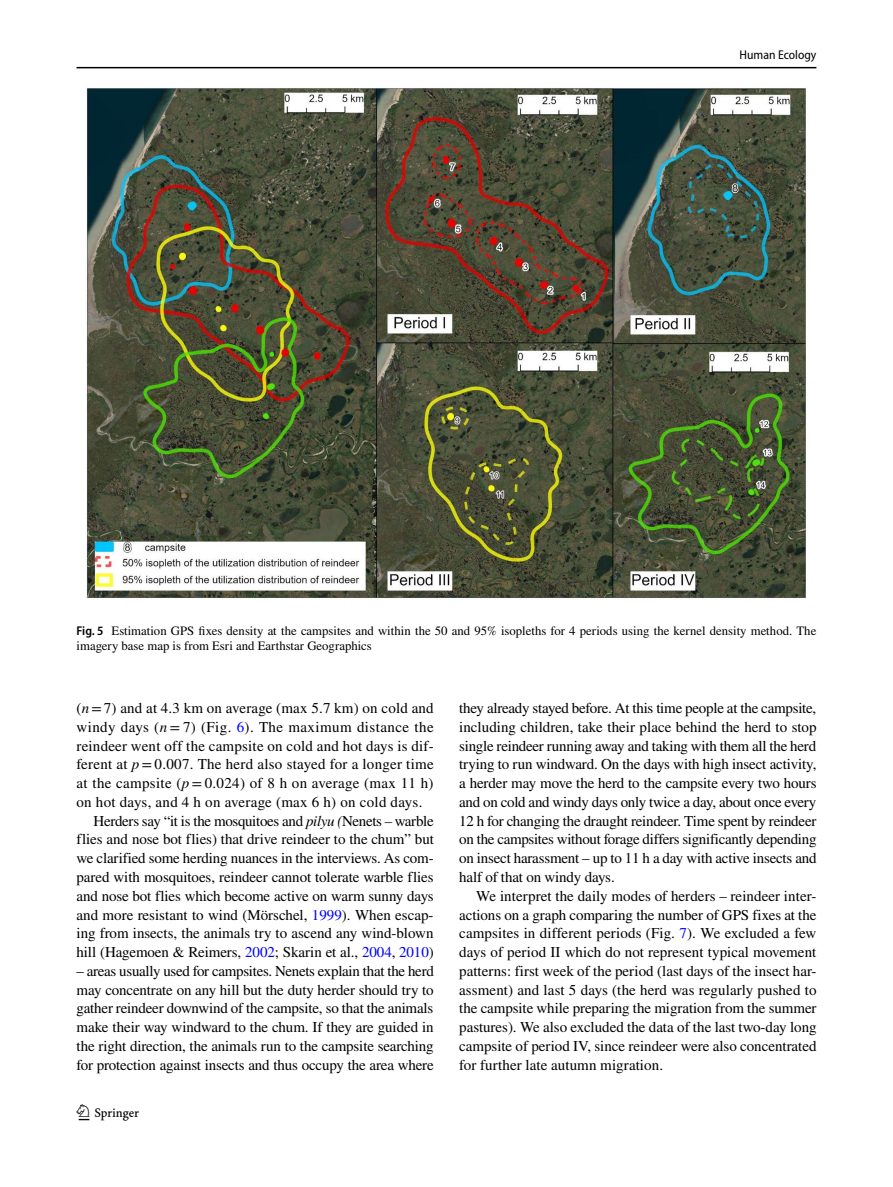
<style>
.page{position:relative;width:893px;height:1187px;background:#fff}
.page>*{position:absolute;margin:0;border:0;box-sizing:border-box;transform-origin:0 0}
.t1{font:22.5px "Springnew Regular 2";color:#000}
.t2{font:15px/18.8px "STIX";letter-spacing:-.005em;color:#000;text-align:justify}
.t3{font:15px "STIX";letter-spacing:.02em;color:#000}
.t4{font:15px "STIX";letter-spacing:.015em;color:#000}
.t5{font:15px "STIX";letter-spacing:.03em;color:#000}
.t6{font:12.75px/15px "STIX";color:#000}
.t7{font:semi-condensed 12.75px "Myriad Pro";color:#000}
.s1{font-family:"Myriad Pro";font-weight:600;font-stretch:semi-condensed}
.s2{font-style:italic}
.s3{color:#00f}
</style>
<div class="page">
<hr style="left:77px;top:67px;width:739px;height:1px;background:#000">
<img style="left:86px;top:88px;width:720px;height:511px">
<p class="t7" style="left:739px;top:48px;width:78px">Human Ecology</p>
<p class="t6" style="left:77px;top:624px;width:741px"><span class="s1">Fig. 5</span> Estimation GPS fixes density at the campsites and within the 50 and 95% isopleths for 4 periods using the kernel density method. The imagery base map is from Esri and Earthstar Geographics</p>
<p class="t2" style="left:77px;top:699px;width:359px">(<span class="s2">n</span>=7) and at 4.3 km on average (max 5.7 km) on cold and</p>
<p class="t5" style="left:77px;top:716px;width:359px">windy days (<span class="s2">n</span> = 7) (Fig. <span class="s3">6</span>). The maximum distance the</p>
<p class="t4" style="left:77px;top:735px;width:359px">reindeer went off the campsite on cold and hot days is dif-</p>
<p class="t3" style="left:77px;top:754px;width:359px">ferent at <span class="s2">p</span>=0.007. The herd also stayed for a longer time</p>
<p class="t3" style="left:77px;top:772px;width:359px">at the campsite (<span class="s2">p</span> =0.024) of 8 h on average (max 11 h)</p>
<p class="t3" style="left:77px;top:791px;width:347px">on hot days, and 4 h on average (max 6 h) on cold days.</p>
<p class="t2" style="left:94px;top:812px;width:342px">Herders say “it is the mosquitoes and <span class="s2">pilyu (</span>Nenets <span class="s2">–</span> warble</p>
<p class="t2" style="left:77px;top:831px;width:359px">flies and nose bot flies) that drive reindeer to the chum” but</p>
<p class="t2" style="left:77px;top:849px;width:359px">we clarified some herding nuances in the interviews. As com-</p>
<p class="t2" style="left:77px;top:868px;width:359px">pared with mosquitoes, reindeer cannot tolerate warble flies</p>
<p class="t2" style="left:77px;top:887px;width:359px">and nose bot flies which become active on warm sunny days</p>
<p class="t2" style="left:77px;top:906px;width:358px">and more resistant to wind (Mörschel, <span class="s3">1999</span>). When escap-</p>
<p class="t2" style="left:77px;top:924px;width:358px">ing from insects, the animals try to ascend any wind-blown</p>
<p class="t2" style="left:77px;top:943px;width:359px">hill (Hagemoen &amp; Reimers, <span class="s3">2002</span>; Skarin et al., <span class="s3">2004</span>, <span class="s3">2010</span>)</p>
<p class="t2" style="left:77px;top:962px;width:359px">– areas usually used for campsites. Nenets explain that the herd may concentrate on any hill but the duty herder should try to gather reindeer downwind of the campsite, so that the animals make their way windward to the chum. If they are guided in the right direction, the animals run to the campsite searching for protection against insects and thus occupy the area where</p>
<h1 class="t1" style="left:79px;top:1104px;width:62px">1 3</h1>
<p class="t2" style="left:459px;top:699px;width:359px">they already stayed before. At this time people at the campsite, including children, take their place behind the herd to stop single reindeer running away and taking with them all the herd trying to run windward. On the days with high insect activity, a herder may move the herd to the campsite every two hours and on cold and windy days only twice a day, about once every 12 h for changing the draught reindeer. Time spent by reindeer on the campsites without forage differs significantly depending on insect harassment – up to 11 h a day with active insects and half of that on windy days.</p>
<p class="t2" style="left:459px;top:887px;width:359px;text-indent:17px">We interpret the daily modes of herders – reindeer inter&shy;actions on a graph comparing the number of GPS fixes at the campsites in different periods (Fig. <span class="s3">7</span>). We excluded a few days of period II which do not represent typical movement patterns: first week of the period (last days of the insect har&shy;assment) and last 5 days (the herd was regularly pushed to the campsite while preparing the migration from the summer pastures). We also excluded the data of the last two-day long campsite of period IV, since reindeer were also concentrated for further late autumn migration.</p>
</div>
